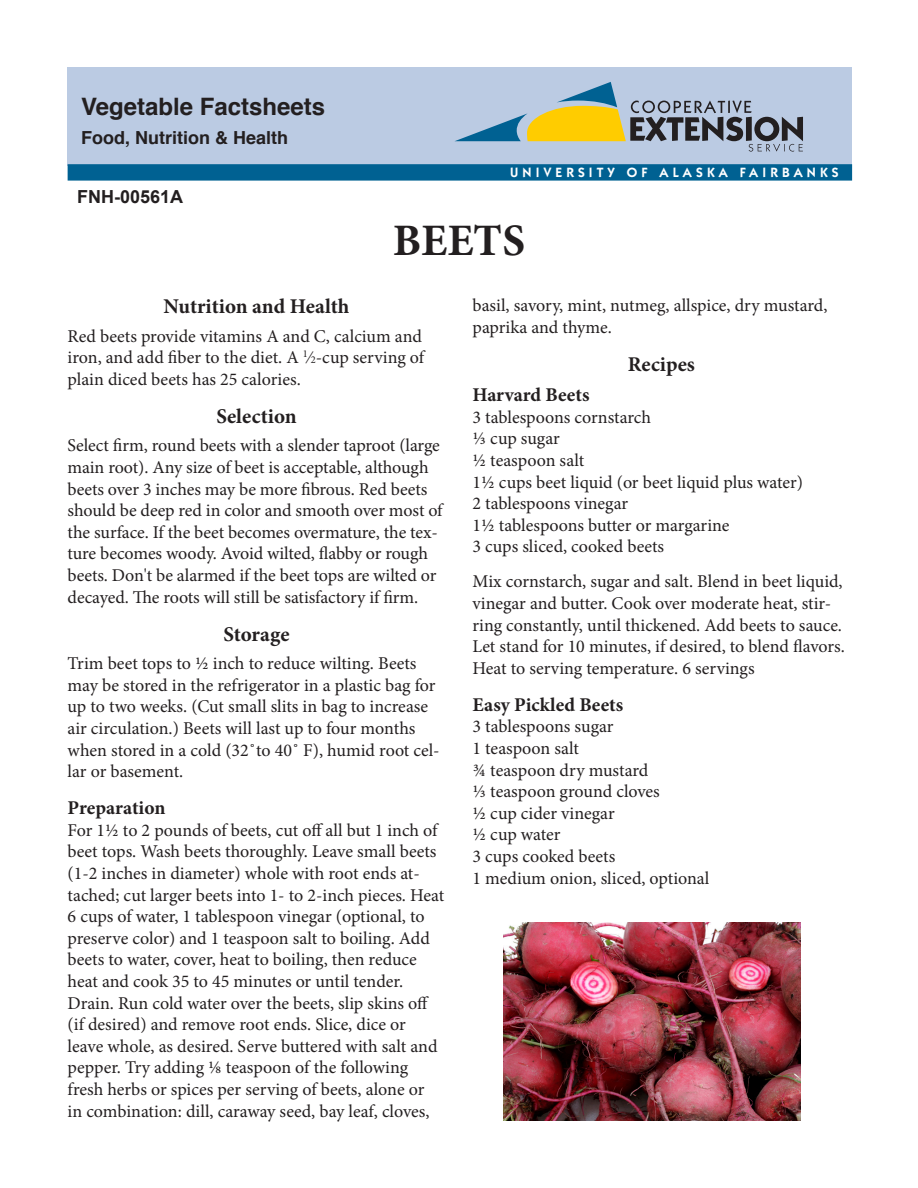
<style>
.page{position:relative;width:918px;height:1188px;background:#fff}
.page>*{position:absolute;margin:0;border:0;box-sizing:border-box;transform-origin:0 0}
.t1{font:700 45px "Minion Pro";color:#231f20}
.t2{font:700 24px "Helvetica";color:#231f20}
.Subhead_1{font:700 21px "Minion Pro";color:#231f20}
.Recipe_title{font:700 19.5px "Minion Pro";letter-spacing:.005em;color:#231f20}
.Body_text{font:18px/21.6px "Minion Pro";letter-spacing:-.005em;color:#231f20}
.Ingredients{font:18px "Minion Pro";color:#231f20}
.Text_after_recipe{font:18px/21.6px "Minion Pro";color:#231f20}
.t3{font:700 18px "Helvetica";color:#231f20}
.t4{font:700 18px "Arial";color:#231f20}
.t5{font:700 14.1px "Itc Kabel";letter-spacing:.3em;color:#fff}
.t6{font:600 13.5px "ITC Kabel Std";letter-spacing:.31em;color:#fff}
.s1{font-size:10.5px}
</style>
<div class="page">
<div style="left:68px;top:68px;width:784px;height:98px;background:#bbcbe3"></div>
<svg style="left:68px;top:164px;width:784px;height:17px;background:#086695"></svg>
<svg style="left:455px;top:82px;width:348px;height:70px"></svg>
<img style="left:504px;top:923px;width:296px;height:197px">
<h2 class="t2" style="left:81px;top:87px;width:246px">Vegetable Factsheets</h2>
<p class="t3" style="left:81px;top:123px;width:208px">Food, Nutrition &amp; Health</p>
<p class="t4" style="left:77px;top:184px;width:108px">FNH-00561A</p>
<p class="t5" style="left:458px;top:157px;width:348px">UNIVERSITY OF ALASKA FAIRBANKS</p>
<p class="t6" style="left:510px;top:164px;width:330px">UNIVERSITY OF ALASKA FAIRBANKS</p>
<p class="t1" style="left:393px;top:208px;width:134px">BEETS</p>
<p class="Subhead_1" style="left:164px;top:292px;width:187px">Nutrition and Health</p>
<p class="Body_text" style="left:68px;top:325px;width:358px">Red beets provide vitamins A and C, calcium and iron, and add fiber to the diet. A <sup>1</sup>⁄<span class="s1">2</span>-cup serving of plain diced beets has 25 calories.</p>
<p class="Subhead_1" style="left:216px;top:402px;width:82px">Selection</p>
<p class="Body_text" style="left:68px;top:435px;width:377px">Select firm, round beets with a slender taproot (large main root). Any size of beet is acceptable, although beets over 3 inches may be more fibrous. Red beets should be deep red in color and smooth over most of the surface. If the beet becomes overmature, the tex&shy;ture becomes woody. Avoid wilted, flabby or rough beets. Don't be alarmed if the beet tops are wilted or decayed. The roots will still be satisfactory if firm.</p>
<p class="Subhead_1" style="left:224px;top:619px;width:68px">Storage</p>
<p class="Body_text" style="left:68px;top:653px;width:374px">Trim beet tops to ½ inch to reduce wilting. Beets may be stored in the refrigerator in a plastic bag for up to two weeks. (Cut small slits in bag to increase air circulation.) Beets will last up to four months when stored in a cold (32˚to 40˚ F), humid root cel&shy;lar or basement.</p>
<p class="Recipe_title" style="left:68px;top:794px;width:99px">Preparation</p>
<p class="Body_text" style="left:68px;top:819px;width:378px">For 1½ to 2 pounds of beets, cut off all but 1 inch of beet tops. Wash beets thoroughly. Leave small beets (1-2 inches in diameter) whole with root ends at&shy;tached; cut larger beets into 1- to 2-inch pieces. Heat 6 cups of water, 1 tablespoon vinegar (optional, to preserve color) and 1 teaspoon salt to boiling. Add beets to water, cover, heat to boiling, then reduce heat and cook 35 to 45 minutes or until tender.<br>Drain. Run cold water over the beets, slip skins off (if desired) and remove root ends. Slice, dice or leave whole, as desired. Serve buttered with salt and pepper. Try adding ⅛ teaspoon of the following fresh herbs or spices per serving of beets, alone or<br>in combination: dill, caraway seed, bay leaf, cloves,</p>
<p class="Body_text" style="left:472px;top:295px;width:356px">basil, savory, mint, nutmeg, allspice, dry mustard, paprika and thyme.</p>
<p class="Subhead_1" style="left:628px;top:350px;width:69px">Recipes</p>
<p class="Recipe_title" style="left:472px;top:381px;width:119px">Harvard Beets</p>
<p class="Ingredients" style="left:472px;top:405px;width:180px">3 tablespoons cornstarch</p>
<p class="Ingredients" style="left:472px;top:427px;width:89px">⅓ cup sugar</p>
<p class="Ingredients" style="left:472px;top:448px;width:113px">½ teaspoon salt</p>
<p class="Ingredients" style="left:472px;top:470px;width:332px">1½ cups beet liquid (or beet liquid plus water)</p>
<p class="Ingredients" style="left:472px;top:491px;width:157px">2 tablespoons vinegar</p>
<p class="Ingredients" style="left:472px;top:513px;width:259px">1½ tablespoons butter or margarine</p>
<p class="Ingredients" style="left:472px;top:535px;width:193px">3 cups sliced, cooked beets</p>
<p class="Text_after_recipe" style="left:472px;top:571px;width:374px">Mix cornstarch, sugar and salt. Blend in beet liquid, vinegar and butter. Cook over moderate heat, stir&shy;ring constantly, until thickened. Add beets to sauce.<br>Let stand for 10 minutes, if desired, to blend flavors.<br>Heat to serving temperature. 6 servings</p>
<p class="Recipe_title" style="left:472px;top:691px;width:152px">Easy Pickled Beets</p>
<p class="Ingredients" style="left:472px;top:715px;width:143px">3 tablespoons sugar</p>
<p class="Ingredients" style="left:472px;top:736px;width:108px">1 teaspoon salt</p>
<p class="Ingredients" style="left:472px;top:758px;width:177px">¾ teaspoon dry mustard</p>
<p class="Ingredients" style="left:472px;top:779px;width:189px">⅓ teaspoon ground cloves</p>
<p class="Ingredients" style="left:472px;top:801px;width:144px">½ cup cider vinegar</p>
<p class="Ingredients" style="left:472px;top:823px;width:90px">½ cup water</p>
<p class="Ingredients" style="left:472px;top:844px;width:144px">3 cups cooked beets</p>
<p class="Ingredients" style="left:472px;top:866px;width:239px">1 medium onion, sliced, optional</p>
</div>
